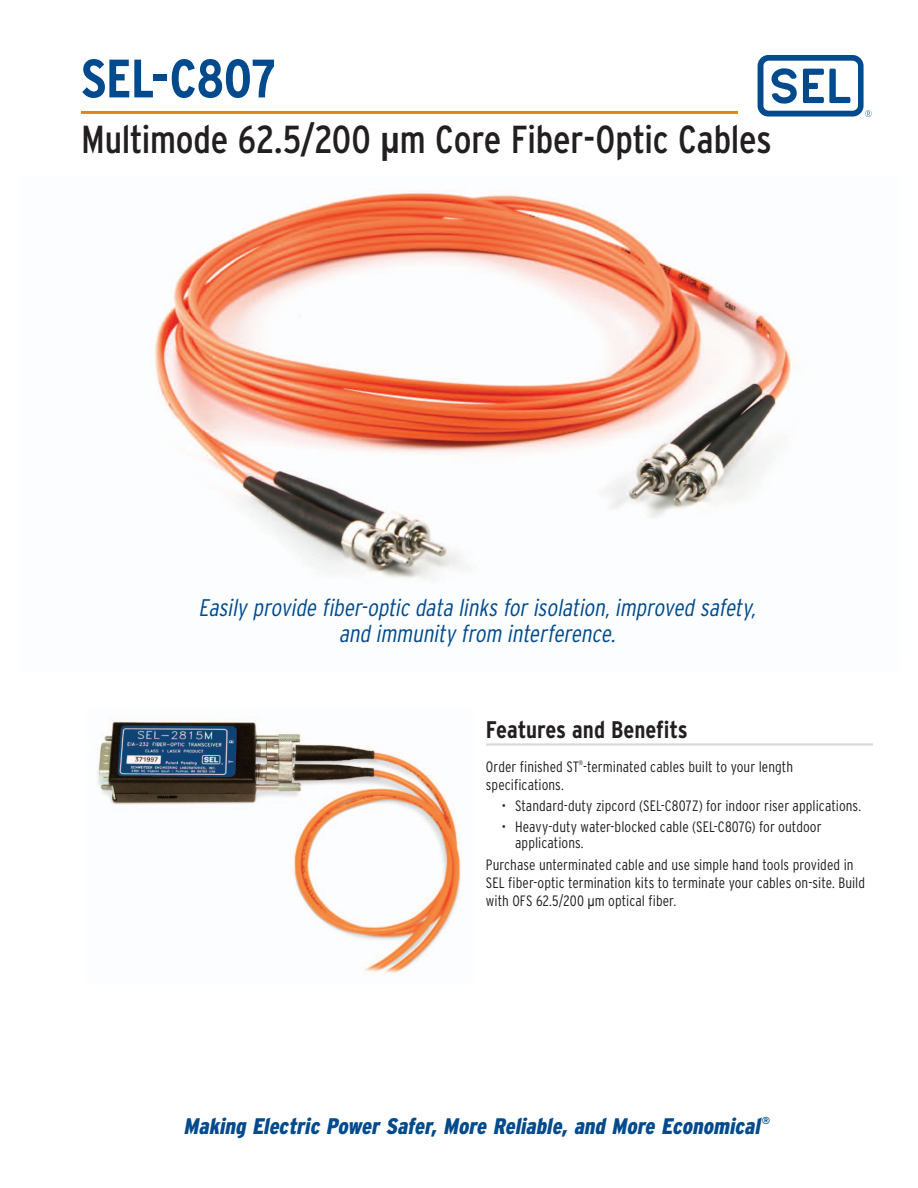
<style>
.page{position:relative;width:918px;height:1188px;background:#fff}
.page>*{position:absolute;margin:0;border:0;box-sizing:border-box;transform-origin:0 0}
.t1{font:700 condensed 54px "Interstate";letter-spacing:-.01em;color:#004a8d}
.t2{font:condensed 39px "Interstate";letter-spacing:-.005em;color:#231f20}
.t3{font:italic 300 condensed 24px/25.5px "Interstate";color:#004a8d;text-align:center}
.t4{font:700 condensed 24px "Interstate";letter-spacing:-.005em;color:#231f20}
.t5{font:italic 900 condensed 22.5px "Interstate";color:#004a8d}
.t6{font:300 condensed 15px/18px "Interstate";letter-spacing:.005em;color:#231f20}
.t7{font:700 10.2px "Interstate";color:#004a8d}
.t8{font:300 condensed 6.75px "Interstate";color:#231f20}
.s1{font-family:"Arial Narrow";font-weight:700;font-stretch:normal}
.s2{font-family:"Arial Narrow";font-weight:400;font-stretch:normal}
</style>
<div class="page">
<img style="left:155px;top:190px;width:636px;height:391px">
<img style="left:98px;top:720px;width:363px;height:253px">
<svg style="left:758px;top:55px;width:114px;height:62px"></svg>
<hr style="left:81px;top:111px;width:657px;height:3px;background:#df8619">
<hr style="left:486px;top:743px;width:387px;height:3px;background:#d8d9db">
<h1 class="t1" style="left:81px;top:48px;width:196px">SEL-C807</h1>
<h2 class="t2" style="left:81px;top:117px;width:692px">Multimode 62.5/200 <span class="s1">μ</span>m Core Fiber-Optic Cables</h2>
<h3 class="t3" style="left:198px;top:595px;width:563px">Easily provide fiber-optic data links forisolation,improved safety, and immunity from interference.</h3>
<h3 class="t4" style="left:486px;top:716px;width:203px">Features and Benefits</h3>
<p class="t8" style="left:579px;top:759px;width:6px">®</p>
<p class="t6" style="left:486px;top:758px;width:309px">Order finished ST -terminated cables built to your length</p>
<p class="t6" style="left:486px;top:776px;width:79px">specifications.</p>
<p class="t6" style="left:502px;top:796px;width:361px">• Standard-duty zipcord (SEL-C807Z) for indoor riser applications.</p>
<p class="t6" style="left:515px;top:818px;width:308px;line-height:16.5px;text-indent:-14px">• Heavy-duty water-blocked cable (SEL-C807G) for outdoor applications.</p>
<p class="t6" style="left:486px;top:856px;width:381px">Purchase unterminated cable and use simple hand tools provided in<br>SEL fiber-optic termination kits to terminate your cables on-site. Build with OFS 62.5/200 <span class="s2">µ</span>m optical fiber.</p>
<h3 class="t5" style="left:184px;top:1114px;width:582px">Making Electric Power Safer, More Reliable, and More Economical</h3>
<p class="t7" style="left:762px;top:1115px;width:10px">®</p>
</div>
